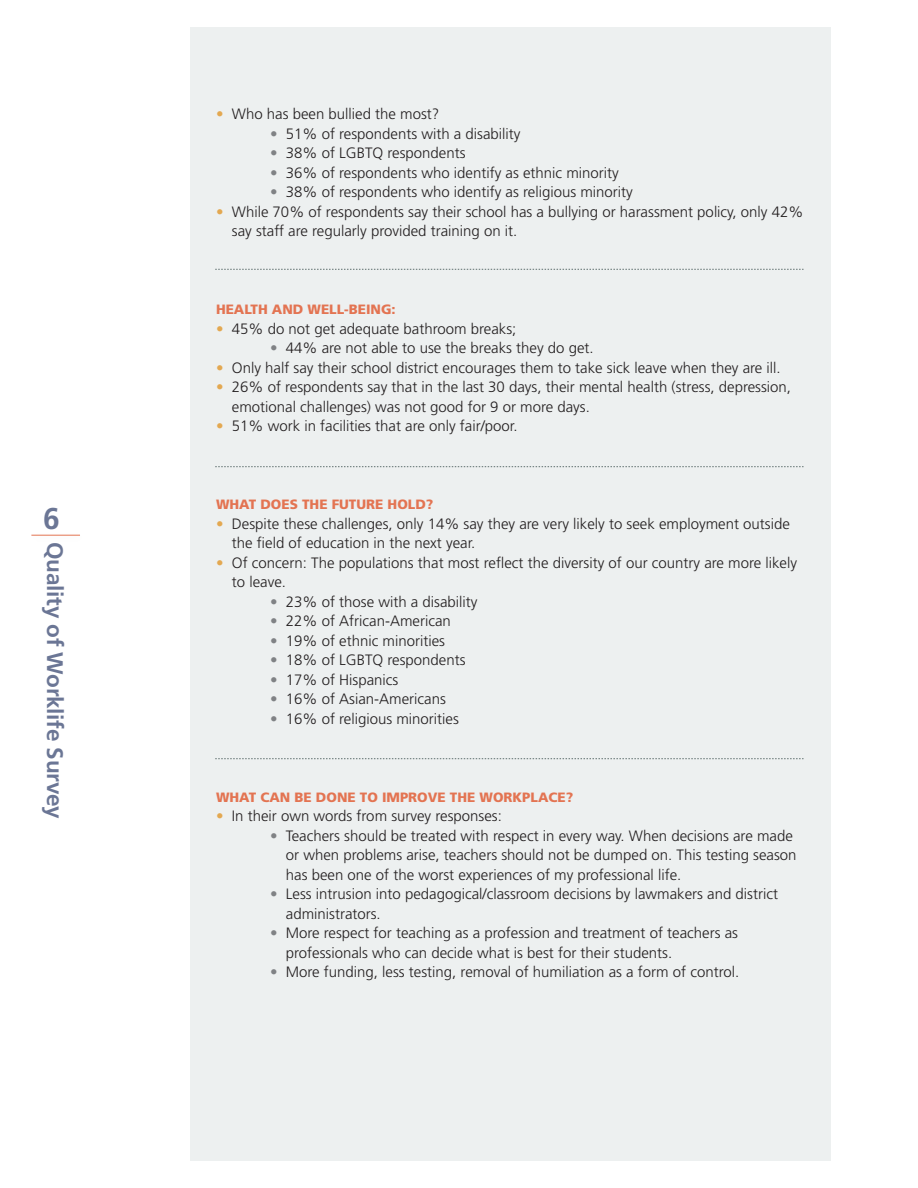
<style>
.page{position:relative;width:918px;height:1188px;background:#fff}
.page>*{position:absolute;margin:0;border:0;box-sizing:border-box;transform-origin:0 0}
.t1{font:700 30px "Frutiger LT Std";color:#6b7695}
.t2{font:700 22.5px "Frutiger LT Std";letter-spacing:-.01em;color:#6b7695}
.Paragraph_Style_1{font:300 15px/19.5px "Frutiger LT Std";color:#231f20}
.Paragraph_Style_1-2{font:900 13.5px "Frutiger LT Std";color:#e37452}
.s1{color:#e3a851}
.s2{color:#808285}
</style>
<div class="page">
<div style="left:190px;top:27px;width:640px;height:1134px;background:#edf0f0"></div>
<svg style="left:215px;top:269px;width:589px;height:1px"></svg>
<svg style="left:215px;top:466px;width:589px;height:1px"></svg>
<svg style="left:215px;top:758px;width:589px;height:1px"></svg>
<hr style="left:31px;top:535px;width:49px;height:1px;background:#e37452">
<p class="t1" style="left:43px;top:500px;width:18px">6</p>
<p class="t2" style="left:68px;top:542px;width:278px;rotate:90deg">Quality of Worklife Survey</p>
<p class="Paragraph_Style_1" style="left:216px;top:105px;width:225px"><span class="s1">•</span> Who has been bullied the most?</p>
<p class="Paragraph_Style_1" style="left:270px;top:124px;width:252px"><span class="s2">•</span> 51% of respondents with a disability</p>
<p class="Paragraph_Style_1" style="left:270px;top:144px;width:197px"><span class="s2">•</span> 38% of LGBTQ respondents</p>
<p class="Paragraph_Style_1" style="left:270px;top:163px;width:350px"><span class="s2">•</span> 36% of respondents who identify as ethnic minority</p>
<p class="Paragraph_Style_1" style="left:270px;top:183px;width:364px"><span class="s2">•</span> 38% of respondents who identify as religious minority</p>
<p class="Paragraph_Style_1" style="left:232px;top:202px;width:573px;text-indent:-16px"><span class="s1">•</span> While 70% of respondents say their school has a bullying or harassment policy, only 42% say staff are regularly provided training on it.</p>
<p class="Paragraph_Style_1-2" style="left:216px;top:301px;width:181px">HEALTH AND WELL-BEING:</p>
<p class="Paragraph_Style_1" style="left:216px;top:319px;width:302px"><span class="s1">•</span> 45% do not get adequate bathroom breaks;</p>
<p class="Paragraph_Style_1" style="left:270px;top:339px;width:325px"><span class="s2">•</span> 44% are not able to use the breaks they do get.</p>
<p class="Paragraph_Style_1" style="left:216px;top:358px;width:566px"><span class="s1">•</span> Only half say their school district encourages them to take sick leave when they are ill.</p>
<p class="Paragraph_Style_1" style="left:232px;top:378px;width:561px;text-indent:-16px"><span class="s1">•</span> 26% of respondents say that in the last 30 days, their mental health (stress, depression, emotional challenges) was not good for 9 or more days.</p>
<p class="Paragraph_Style_1" style="left:216px;top:417px;width:303px"><span class="s1">•</span> 51% work in facilities that are only fair/poor.</p>
<p class="Paragraph_Style_1-2" style="left:216px;top:496px;width:219px">WHAT DOES THE FUTURE HOLD?</p>
<p class="Paragraph_Style_1" style="left:232px;top:514px;width:560px;text-indent:-16px"><span class="s1">•</span> Despite these challenges, only 14% say they are very likely to seek employment outside the field of education in the next year.</p>
<p class="Paragraph_Style_1" style="left:232px;top:553px;width:567px;text-indent:-16px"><span class="s1">•</span> Of concern: The populations that most reflect the diversity of our country are more likely to leave.</p>
<p class="Paragraph_Style_1" style="left:270px;top:592px;width:209px"><span class="s2">•</span> 23% of those with a disability</p>
<p class="Paragraph_Style_1" style="left:270px;top:612px;width:182px"><span class="s2">•</span> 22% of African-American</p>
<p class="Paragraph_Style_1" style="left:270px;top:631px;width:177px"><span class="s2">•</span> 19% of ethnic minorities</p>
<p class="Paragraph_Style_1" style="left:270px;top:651px;width:197px"><span class="s2">•</span> 18% of LGBTQ respondents</p>
<p class="Paragraph_Style_1" style="left:270px;top:670px;width:130px"><span class="s2">•</span> 17% of Hispanics</p>
<p class="Paragraph_Style_1" style="left:270px;top:690px;width:177px"><span class="s2">•</span> 16% of Asian-Americans</p>
<p class="Paragraph_Style_1" style="left:270px;top:709px;width:190px"><span class="s2">•</span> 16% of religious minorities</p>
<p class="Paragraph_Style_1-2" style="left:216px;top:789px;width:359px">WHAT CAN BE DONE TO IMPROVE THE WORKPLACE?</p>
<p class="Paragraph_Style_1" style="left:216px;top:807px;width:287px"><span class="s1">•</span> In their own words from survey responses:</p>
<p class="Paragraph_Style_1" style="left:286px;top:826px;width:512px;text-indent:-16px"><span class="s2">•</span> Teachers should be treated with respect in every way. When decisions are made or when problems arise, teachers should not be dumped on. This testing season has been one of the worst experiences of my professional life.</p>
<p class="Paragraph_Style_1" style="left:286px;top:885px;width:494px;text-indent:-16px"><span class="s2">•</span> Less intrusion into pedagogical/classroom decisions by lawmakers and district administrators.</p>
<p class="Paragraph_Style_1" style="left:286px;top:924px;width:454px;text-indent:-16px"><span class="s2">•</span> More respect for teaching as a profession and treatment of teachers as professionals who can decide what is best for their students.</p>
<p class="Paragraph_Style_1" style="left:270px;top:963px;width:471px"><span class="s2">•</span> More funding, less testing, removal of humiliation as a form of control.</p>
</div>
